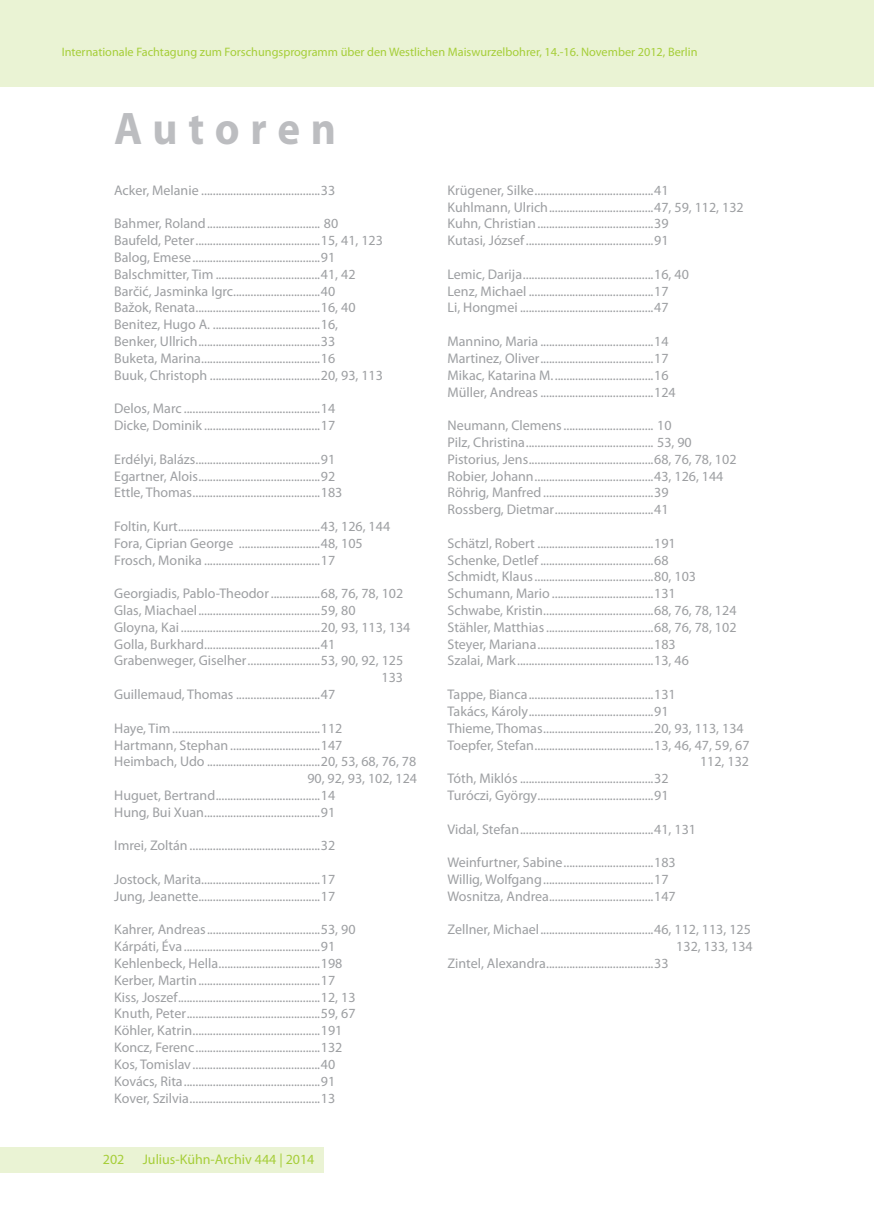
<style>
.page{position:relative;width:874px;height:1221px;background:#fff}
.page>*{position:absolute;margin:0;border:0;box-sizing:border-box;transform-origin:0 0}
.t1{font:700 45.85px "Myriad Pro";letter-spacing:.245em;color:#bcbdc0;scale:.94 1}
.t2{font:14px/16.8px "Myriad Pro";color:#9d9fa2}
.t3{font:14px "Myriad Pro";color:#a6ce39}
.t4{font:12.25px "Myriad Pro";color:#a6ce39}
</style>
<div class="page">
<div style="left:0;top:0;width:873px;height:87px;background:#eaf3d4"></div>
<div style="left:0;top:1147px;width:323px;height:25px;background:#eaf3d4"></div>
<p class="t4" style="left:62px;top:44px;width:637px">Internationale Fachtagung zum Forschungsprogramm über den Westlichen Maiswurzelbohrer, 14.-16. November 2012, Berlin</p>
<p class="t1" style="left:114px;top:99px;width:237px">Autoren</p>
<p class="t2" style="left:114px;top:181px;width:222px">Acker, Melanie .........................................33</p>
<p class="t2" style="left:114px;top:215px;width:270px">Bahmer, Roland....................................... 80<br>Baufeld, Peter...........................................15, 41, 123<br>Balog, Emese............................................91<br>Balschmitter, Tim ....................................41, 42<br>Barčić, Jasminka Igrc..............................40<br>Bažok, Renata...........................................16, 40<br>Benitez, Hugo A. .....................................16, Benker, Ullrich..........................................33<br>Buketa, Marina.........................................16<br>Buuk, Christoph ......................................20, 93, 113</p>
<p class="t2" style="left:114px;top:400px;width:222px">Delos, Marc ...............................................14<br>Dicke, Dominik ........................................17</p>
<p class="t2" style="left:114px;top:450px;width:230px">Erdélyi, Balázs...........................................91<br>Egartner, Alois..........................................92<br>Ettle, Thomas............................................183</p>
<p class="t2" style="left:114px;top:517px;width:277px">Foltin, Kurt.................................................43, 126, 144<br>Fora, Ciprian George ............................48, 105<br>Frosch, Monika ........................................17</p>
<p class="t2" style="left:114px;top:585px;width:290px">Georgiadis, Pablo-Theodor.................68, 76, 78, 102</p>
<p class="t2" style="left:114px;top:601px;width:243px">Glas, Miachael..........................................59, 80</p>
<p class="t2" style="left:114px;top:618px;width:297px">Gloyna, Kai ................................................20, 93, 113, 134</p>
<p class="t2" style="left:114px;top:635px;width:222px">Golla, Burkhard........................................41</p>
<p class="t2" style="left:114px;top:652px;width:290px">Grabenweger, Giselher.........................53, 90, 92, 125</p>
<p class="t2" style="left:381px;top:669px;width:23px">133</p>
<p class="t2" style="left:114px;top:685px;width:222px">Guillemaud, Thomas .............................47</p>
<p class="t2" style="left:114px;top:719px;width:230px">Haye, Tim...................................................112</p>
<p class="t2" style="left:114px;top:736px;width:230px">Hartmann, Stephan ...............................147</p>
<p class="t2" style="left:114px;top:753px;width:303px">Heimbach, Udo .......................................20, 53, 68, 76, 78</p>
<p class="t2" style="left:307px;top:769px;width:111px">90, 92, 93, 102, 124</p>
<p class="t2" style="left:114px;top:786px;width:222px">Huguet, Bertrand....................................14</p>
<p class="t2" style="left:114px;top:803px;width:222px">Hung, Bui Xuan........................................91</p>
<p class="t2" style="left:114px;top:837px;width:222px">Imrei, Zoltán.............................................32</p>
<p class="t2" style="left:114px;top:870px;width:222px">Jostock, Marita.........................................17<br>Jung, Jeanette..........................................17</p>
<p class="t2" style="left:114px;top:921px;width:243px">Kahrer, Andreas.......................................53, 90<br>Kárpáti, Éva ...............................................91<br>Kehlenbeck, Hella...................................198<br>Kerber, Martin..........................................17<br>Kiss, Joszef.................................................12, 13<br>Knuth, Peter..............................................59, 67<br>Köhler, Katrin............................................191<br>Koncz, Ferenc...........................................132<br>Kos, Tomislav............................................40<br>Kovács, Rita...............................................91<br>Kover, Szilvia.............................................13</p>
<p class="t3" style="left:103px;top:1150px;width:23px">202</p>
<p class="t3" style="left:143px;top:1151px;width:173px">Julius-Kühn-Archiv 444 | 2014</p>
<p class="t2" style="left:447px;top:181px;width:297px">Krügener, Silke.........................................41<br>Kuhlmann, Ulrich....................................47, 59, 112, 132<br>Kuhn, Christian........................................39<br>Kutasi, József............................................91</p>
<p class="t2" style="left:447px;top:265px;width:243px">Lemic, Darija.............................................16, 40<br>Lenz, Michael ...........................................17<br>Li, Hongmei ..............................................47</p>
<p class="t2" style="left:447px;top:333px;width:230px">Mannino, Maria .......................................14<br>Martinez, Oliver.......................................17<br>Mikac, Katarina M...................................16<br>Müller, Andreas .......................................124</p>
<p class="t2" style="left:447px;top:417px;width:290px">Neumann, Clemens............................... 10<br>Pilz, Christina............................................ 53, 90<br>Pistorius, Jens...........................................68, 76, 78, 102<br>Robier, Johann.........................................43, 126, 144<br>Röhrig, Manfred......................................39<br>Rossberg, Dietmar..................................41</p>
<p class="t2" style="left:447px;top:534px;width:290px">Schätzl, Robert ........................................191<br>Schenke, Detlef .......................................68<br>Schmidt, Klaus.........................................80, 103<br>Schumann, Mario ...................................131<br>Schwabe, Kristin......................................68, 76, 78, 124<br>Stähler, Matthias.....................................68, 76, 78, 102<br>Steyer, Mariana........................................183<br>Szalai, Mark...............................................13, 46</p>
<p class="t2" style="left:447px;top:685px;width:230px">Tappe, Bianca...........................................131</p>
<p class="t2" style="left:447px;top:702px;width:222px">Takács, Károly...........................................91</p>
<p class="t2" style="left:447px;top:719px;width:297px">Thieme, Thomas......................................20, 93, 113, 134</p>
<p class="t2" style="left:447px;top:736px;width:303px">Toepfer, Stefan.........................................13, 46, 47, 59, 67</p>
<p class="t2" style="left:699px;top:753px;width:50px">112, 132</p>
<p class="t2" style="left:447px;top:769px;width:222px">Tóth, Miklós ..............................................32</p>
<p class="t2" style="left:447px;top:786px;width:222px">Turóczi, György........................................91</p>
<p class="t2" style="left:447px;top:820px;width:250px">Vidal, Stefan..............................................41, 131</p>
<p class="t2" style="left:447px;top:853px;width:230px">Weinfurtner, Sabine...............................183<br>Willig, Wolfgang......................................17<br>Wosnitza, Andrea....................................147</p>
<p class="t2" style="left:447px;top:921px;width:305px">Zellner, Michael.......................................46, 112, 113, 125</p>
<p class="t2" style="left:676px;top:937px;width:78px">132, 133, 134</p>
<p class="t2" style="left:447px;top:954px;width:222px">Zintel, Alexandra.....................................33</p>
</div>
